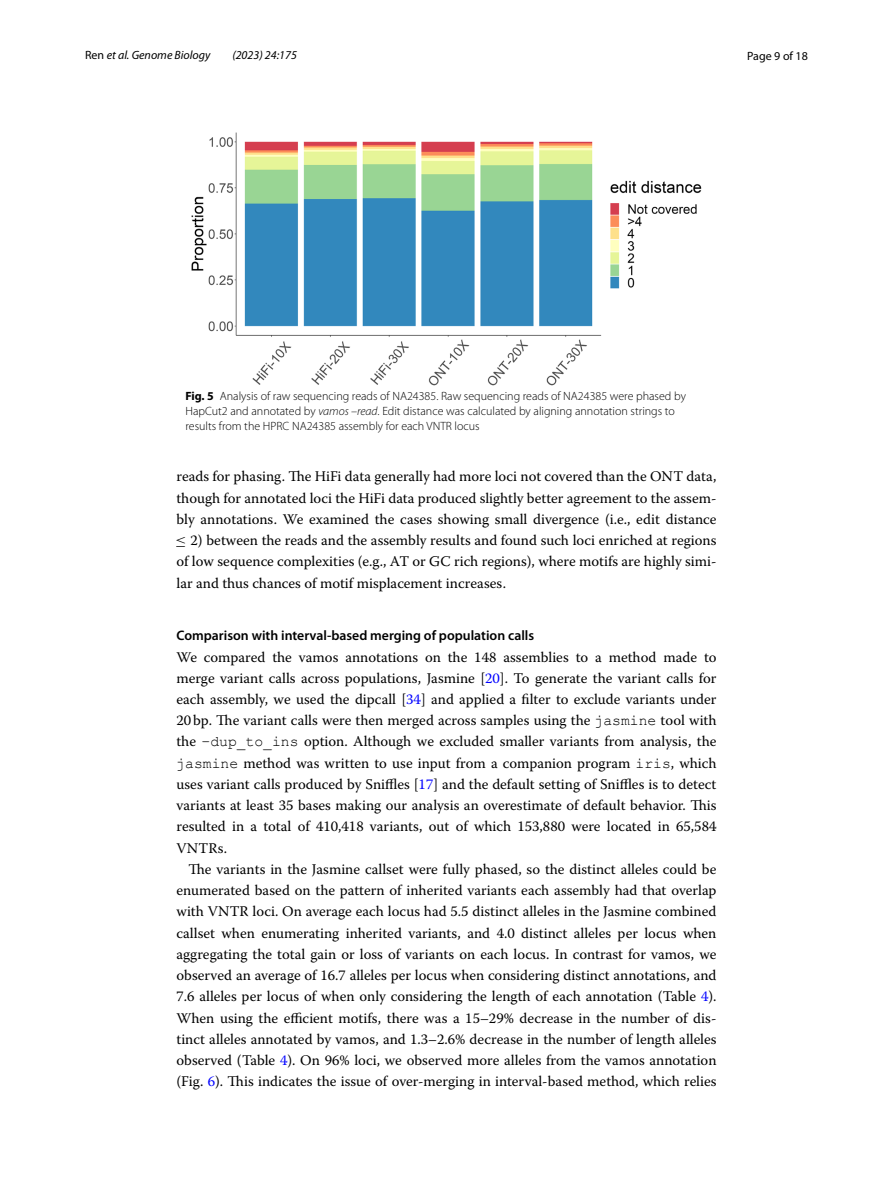
<style>
.page{position:relative;width:893px;height:1187px;background:#fff}
.page>*{position:absolute;margin:0;border:0;box-sizing:border-box;transform-origin:0 0}
.t1{font:14.7px/21.3px "Warnock Pro";color:#000;text-align:justify}
.t2{font:600 13.8px "Myriad Pro";color:#000}
.t3{font:300 12px/15px "Myriad Pro";color:#000}
.t4{font:italic 12px "Myriad Pro";color:#000}
.t5{font:12px "Myriad Pro";color:#000}
.s1{font-style:normal}
.s2{font-weight:700}
.s3{font-style:italic}
.s4{font-family:"MTSYN26"}
.s5{font-family:"Warnock Pro Regular 22"}
.s6{color:#00f}
.s7{font-family:"Courier New"}
</style>
<div class="page">
<img style="left:191px;top:133px;width:511px;height:252px">
<p class="t4" style="left:85px;top:48px;width:127px"><span class="s1">Ren</span> et al. Genome Biology</p>
<p class="t4" style="left:232px;top:48px;width:66px">(2023) 24:175</p>
<p class="t5" style="left:747px;top:48px;width:62px">Page 9 of 18</p>
<p class="t3" style="left:185px;top:389px;width:502px"><span class="s2">Fig. 5</span> Analysis of raw sequencing reads of NA24385. Raw sequencing reads of NA24385 were phased by<br>HapCut2 and annotated by <span class="s3">vamos –read</span>. Edit distance was calculated by aligning annotation strings to results from the HPRC NA24385 assembly for each VNTR locus</p>
<p class="t1" style="left:175px;top:465px;width:543px">reads for phasing. The HiFi data generally had more loci not covered than the ONT data, though for annotated loci the HiFi data produced slightly better agreement to the assem&shy;bly annotations. We examined the cases showing small divergence (i.e., edit distance <span class="s4">≤</span> <span class="s5">2</span>) between the reads and the assembly results and found such loci enriched at regions of low sequence complexities (e.g., AT or GC rich regions), where motifs are highly simi&shy;lar and thus chances of motif misplacement increases.</p>
<p class="t2" style="left:176px;top:626px;width:359px">Comparison with interval‑based merging of population calls</p>
<p class="t1" style="left:176px;top:645px;width:542px">We compared the vamos annotations on the 148 assemblies to a method made to merge variant calls across populations, Jasmine [<span class="s6">20</span>]. To generate the variant calls for each assembly, we used the dipcall [<span class="s6">34</span>] and applied a filter to exclude variants under 20bp. The variant calls were then merged across samples using the <span class="s7">jasmine</span> tool with the <span class="s7">–dup_to_ins</span> option. Although we excluded smaller variants from analysis, the <span class="s7">jasmine</span> method was written to use input from a companion program <span class="s7">iris</span>, which uses variant calls produced by Sniffles [<span class="s6">17</span>] and the default setting of Sniffles is to detect variants at least 35 bases making our analysis an overestimate of default behavior. This resulted in a total of 410,418 variants, out of which 153,880 were located in 65,584<br>VNTRs.</p>
<p class="t1" style="left:176px;top:858px;width:542px;text-indent:12px">The variants in the Jasmine callset were fully phased, so the distinct alleles could be enumerated based on the pattern of inherited variants each assembly had that overlap with VNTR loci. On average each locus had 5.5 distinct alleles in the Jasmine combined callset when enumerating inherited variants, and 4.0 distinct alleles per locus when aggregating the total gain or loss of variants on each locus. In contrast for vamos, we observed an average of 16.7 alleles per locus when considering distinct annotations, and 7.6 alleles per locus of when only considering the length of each annotation (Table <span class="s6">4</span>).<br>When using the efficient motifs, there was a 15–29% decrease in the number of dis&shy;tinct alleles annotated by vamos, and 1.3–2.6% decrease in the number of length alleles observed (Table <span class="s6">4</span>). On 96% loci, we observed more alleles from the vamos annotation (Fig. <span class="s6">6</span>). This indicates the issue of over-merging in interval-based method, which relies</p>
</div>
